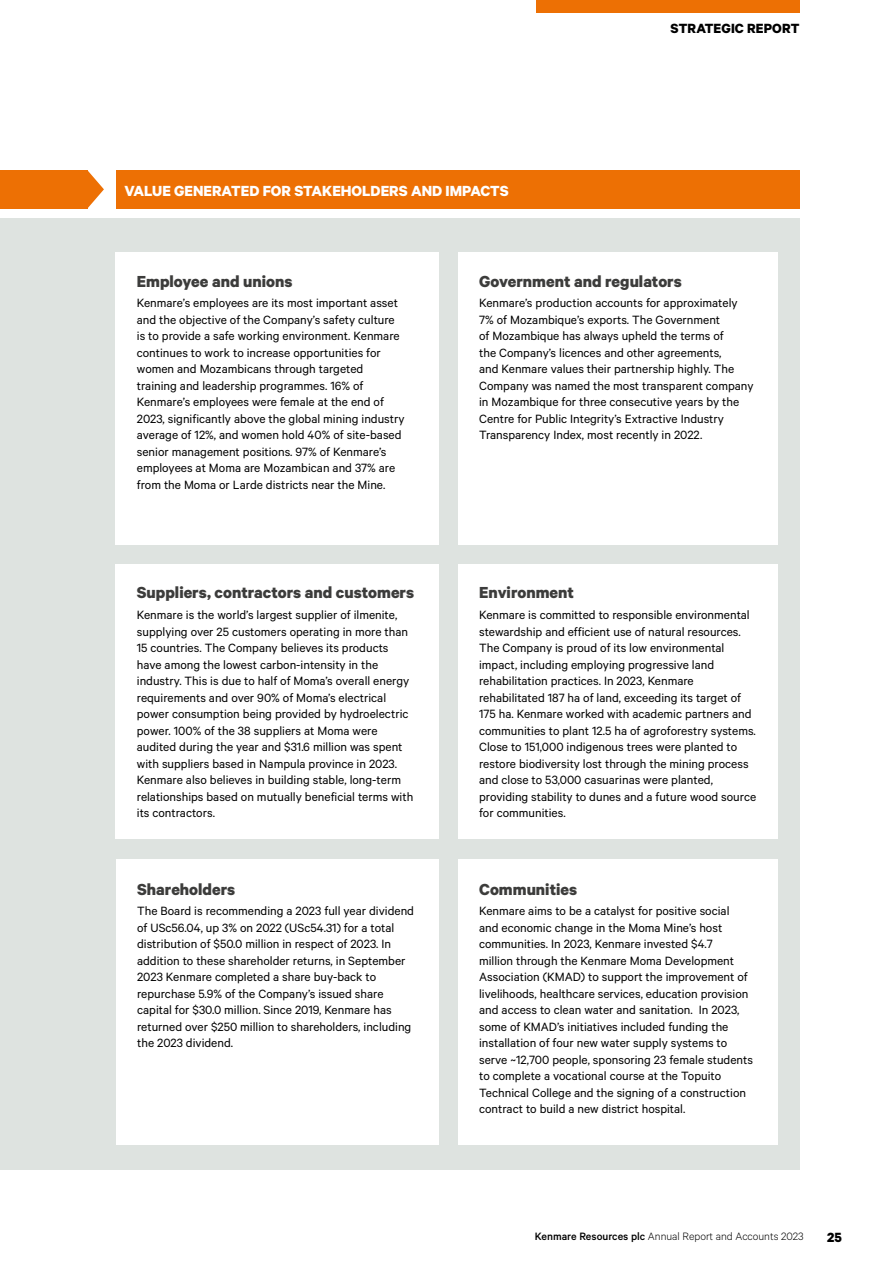
<style>
.page{position:relative;width:893px;height:1263px;background:#fff}
.page>*{position:absolute;margin:0;border:0;box-sizing:border-box;transform-origin:0 0}
.t1{font:700 18px "Calibre";color:#3c3c3b}
.t2{font:700 16.5px "Calibre";color:#fff}
.t3{font:700 15px "Calibre";letter-spacing:.005em;color:#000}
.t4{font:13.5px/16.5px "Calibre";color:#000}
.t5{font:300 12px "Calibre";color:#000}
.s1{font-weight:500}
</style>
<div class="page">
<div style="left:0;top:218px;width:799px;height:951px;background:#dee3e0"></div>
<div style="left:0;top:170px;width:87px;height:39px;background:#ed7004"></div>
<div style="left:116px;top:170px;width:683px;height:39px;background:#ed7004"></div>
<svg style="left:87px;top:170px;width:17px;height:39px"></svg>
<div style="left:116px;top:252px;width:323px;height:293px;background:#fff"></div>
<div style="left:458px;top:564px;width:319px;height:274px;background:#fff"></div>
<div style="left:116px;top:564px;width:323px;height:274px;background:#fff"></div>
<div style="left:116px;top:860px;width:322px;height:285px;background:#fff"></div>
<div style="left:458px;top:860px;width:319px;height:285px;background:#fff"></div>
<div style="left:458px;top:252px;width:319px;height:293px;background:#fff"></div>
<div style="left:536px;top:0;width:263px;height:13px;background:#ed7004"></div>
<p class="t2" style="left:124px;top:180px;width:386px">VALUE GENERATED FOR STAKEHOLDERS AND IMPACTS</p>
<p class="t3" style="left:671px;top:19px;width:130px">STRATEGIC REPORT</p>
<h1 class="t1" style="left:137px;top:270px;width:157px">Employee and unions</h1>
<p class="t4" style="left:137px;top:294px;width:269px">Kenmare’s employees are its most important asset and the objective of the Company’s safety culture is to provide a safe working environment. Kenmare continues to work to increase opportunities for women and Mozambicans through targeted training and leadership programmes. 16% of Kenmare’s employees were female at the end of 2023, significantly above the global mining industry average of 12%, and women hold 40% of site-based senior management positions. 97% of Kenmare’s employees at Moma are Mozambican and 37% are from the Moma or Larde districts near the Mine.</p>
<h1 class="t1" style="left:137px;top:582px;width:279px">Suppliers, contractors and customers</h1>
<p class="t4" style="left:137px;top:606px;width:278px">Kenmare is the world’s largest supplier of ilmenite, supplying over 25 customers operating in more than 15 countries. The Company believes its products have among the lowest carbon-intensity in the industry. This is due to half of Moma’s overall energy requirements and over 90% of Moma’s electrical power consumption being provided by hydroelectric power. 100% of the 38 suppliers at Moma were audited during the year and $31.6 million was spent with suppliers based in Nampula province in 2023.<br>Kenmare also believes in building stable, long-term relationships based on mutually beneficial terms with its contractors.</p>
<h1 class="t1" style="left:137px;top:878px;width:100px">Shareholders</h1>
<p class="t4" style="left:137px;top:902px;width:278px">The Board is recommending a 2023 full year dividend of USc56.04, up 3% on 2022 (USc54.31) for a total distribution of $50.0 million in respect of 2023. In addition to these shareholder returns, in September 2023 Kenmare completed a share buy-back to repurchase 5.9% of the Company’s issued share capital for $30.0 million. Since 2019, Kenmare has returned over $250 million to shareholders, including the 2023 dividend.</p>
<h1 class="t1" style="left:479px;top:270px;width:204px">Government and regulators</h1>
<p class="t4" style="left:479px;top:295px;width:276px">Kenmare’s production accounts for approximately 7% of Mozambique’s exports. The Government<br>of Mozambique has always upheld the terms of<br>the Company’s licences and other agreements,<br>and Kenmare values their partnership highly. The Company was named the most transparent company in Mozambique for three consecutive years by the Centre for Public Integrity’s Extractive Industry Transparency Index, most recently in 2022.</p>
<h1 class="t1" style="left:479px;top:582px;width:96px">Environment</h1>
<p class="t4" style="left:479px;top:606px;width:278px">Kenmare is committed to responsible environmental stewardship and efficient use of natural resources.<br>The Company is proud of its low environmental impact, including employing progressive land rehabilitation practices. In 2023, Kenmare rehabilitated 187 ha of land, exceeding its target of 175 ha. Kenmare worked with academic partners and communities to plant 12.5 ha of agroforestry systems.<br>Close to 151,000 indigenous trees were planted to restore biodiversity lost through the mining process and close to 53,000 casuarinas were planted, providing stability to dunes and a future wood source for communities.</p>
<h1 class="t1" style="left:479px;top:878px;width:100px">Communities</h1>
<p class="t4" style="left:479px;top:902px;width:275px">Kenmare aims to be a catalyst for positive social<br>and economic change in the Moma Mine’s host communities. In 2023, Kenmare invested $4.7<br>million through the Kenmare Moma Development Association (KMAD) to support the improvement of livelihoods, healthcare services, education provision and access to clean water and sanitation. In 2023, some of KMAD’s initiatives included funding the installation of four new water supply systems to serve ~12,700 people, sponsoring 23 female students to complete a vocational course at the Topuito Technical College and the signing of a construction contract to build a new district hospital.</p>
<p class="t5" style="left:535px;top:1230px;width:270px"><span class="s1">Kenmare Resources plc</span> Annual Report and Accounts 2023</p>
<p class="t3" style="left:827px;top:1228px;width:16px">25</p>
</div>
